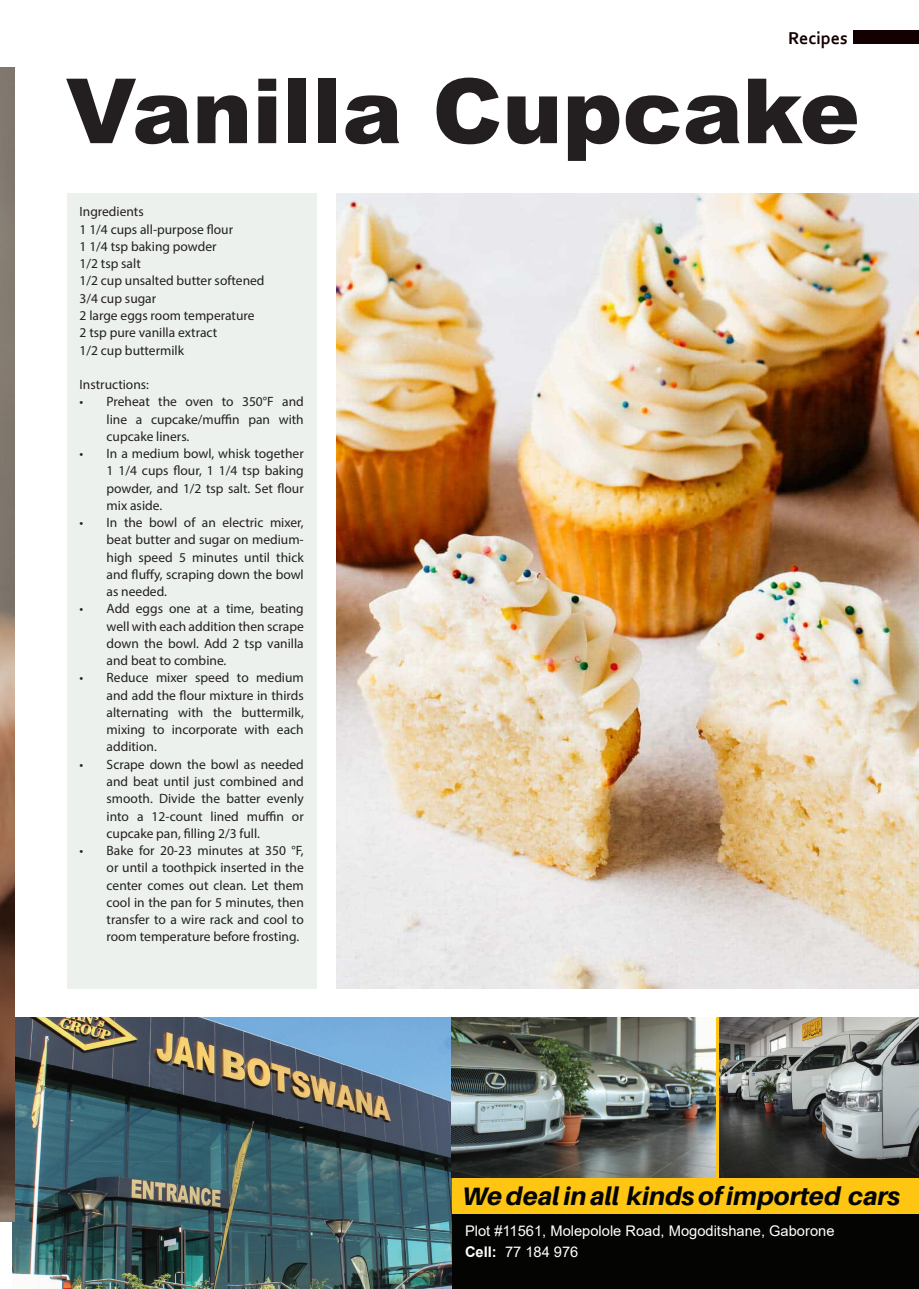
<style>
.page{position:relative;width:919px;height:1289px;background:#fff}
.page>*{position:absolute;margin:0;border:0;box-sizing:border-box;transform-origin:0 0}
.t1{font:900 90px "Arial";color:#231f20}
.t2{font:italic 800 25.35px "Aileron";color:#040503}
.t3{font:700 18px "Corbel";color:#130000}
.t4{font:14.7px/21px "Arial";color:#fff}
.t5{font:13.5px/17.2px "Myriad Pro";color:#231f20;text-align:justify}
.s1{font-weight:700}
</style>
<div class="page">
<div style="left:853px;top:30px;width:65px;height:14px;background:#130000"></div>
<div style="left:451px;top:1017px;width:467px;height:271px;background:#fec612"></div>
<div style="left:451px;top:1214px;width:467px;height:74px;background:#040503"></div>
<img style="left:13px;top:1017px;width:438px;height:271px">
<img style="left:451px;top:1017px;width:264px;height:159px">
<img style="left:719px;top:1017px;width:199px;height:159px">
<div style="left:67px;top:193px;width:249px;height:795px;background:#ecf1ee"></div>
<img style="left:336px;top:193px;width:582px;height:795px">
<img style="left:0;top:68px;width:14px;height:1153px">
<p class="t3" style="left:788px;top:26px;width:61px">Recipes</p>
<p class="t1" style="left:66px;top:46px;width:795px">Vanilla Cupcake</p>
<p class="t5" style="left:80px;top:203px;width:66px">Ingredients</p>
<p class="t5" style="left:80px;top:220px;width:155px">1 1/4 cups all-purpose flour</p>
<p class="t5" style="left:80px;top:237px;width:138px">1 1/4 tsp baking powder</p>
<p class="t5" style="left:80px;top:255px;width:63px">1/2 tsp salt</p>
<p class="t5" style="left:80px;top:272px;width:186px">1/2 cup unsalted butter softened</p>
<p class="t5" style="left:80px;top:289px;width:78px">3/4 cup sugar</p>
<p class="t5" style="left:80px;top:306px;width:176px">2 large eggs room temperature</p>
<p class="t5" style="left:80px;top:324px;width:139px">2 tsp pure vanilla extract</p>
<p class="t5" style="left:80px;top:341px;width:106px">1/2 cup buttermilk</p>
<p class="t5" style="left:80px;top:375px;width:71px">Instructions:</p>
<p class="t5" style="left:107px;top:393px;width:199px;text-indent:-27px">• Preheat the oven to 350°F and line a cupcake/muffin pan with cupcake liners.</p>
<p class="t5" style="left:107px;top:444px;width:199px;text-indent:-27px">• In a medium bowl, whisk together 1 1/4 cups flour, 1 1/4 tsp baking powder, and 1/2 tsp salt. Set flour mix aside.</p>
<p class="t5" style="left:107px;top:513px;width:199px;text-indent:-27px">• In the bowl of an electric mixer, beat butter and sugar on medium&shy;high speed 5 minutes until thick and fluffy, scraping down the bowl as needed.</p>
<p class="t5" style="left:107px;top:600px;width:199px;text-indent:-27px">• Add eggs one at a time, beating well with each addition then scrape down the bowl. Add 2 tsp vanilla and beat to combine.</p>
<p class="t5" style="left:107px;top:669px;width:199px;text-indent:-27px">• Reduce mixer speed to medium and add the flour mixture in thirds alternating with the buttermilk, mixing to incorporate with each addition.</p>
<p class="t5" style="left:107px;top:755px;width:199px;text-indent:-27px">• Scrape down the bowl as needed and beat until just combined and smooth. Divide the batter evenly into a 12-count lined muffin or cupcake pan, filling 2/3 full.</p>
<p class="t5" style="left:107px;top:841px;width:199px;text-indent:-27px">• Bake for 20-23 minutes at 350 °F, or until a toothpick inserted in the center comes out clean. Let them cool in the pan for 5 minutes, then transfer to a wire rack and cool to room temperature before frosting.</p>
<h2 class="t2" style="left:462px;top:1181px;width:439px">We deal in all kinds of imported cars</h2>
<p class="t4" style="left:465px;top:1220px;width:371px">Plot #11561, Molepolole Road, Mogoditshane, Gaborone<br><span class="s1">Cell:</span> 77 184 976</p>
</div>
